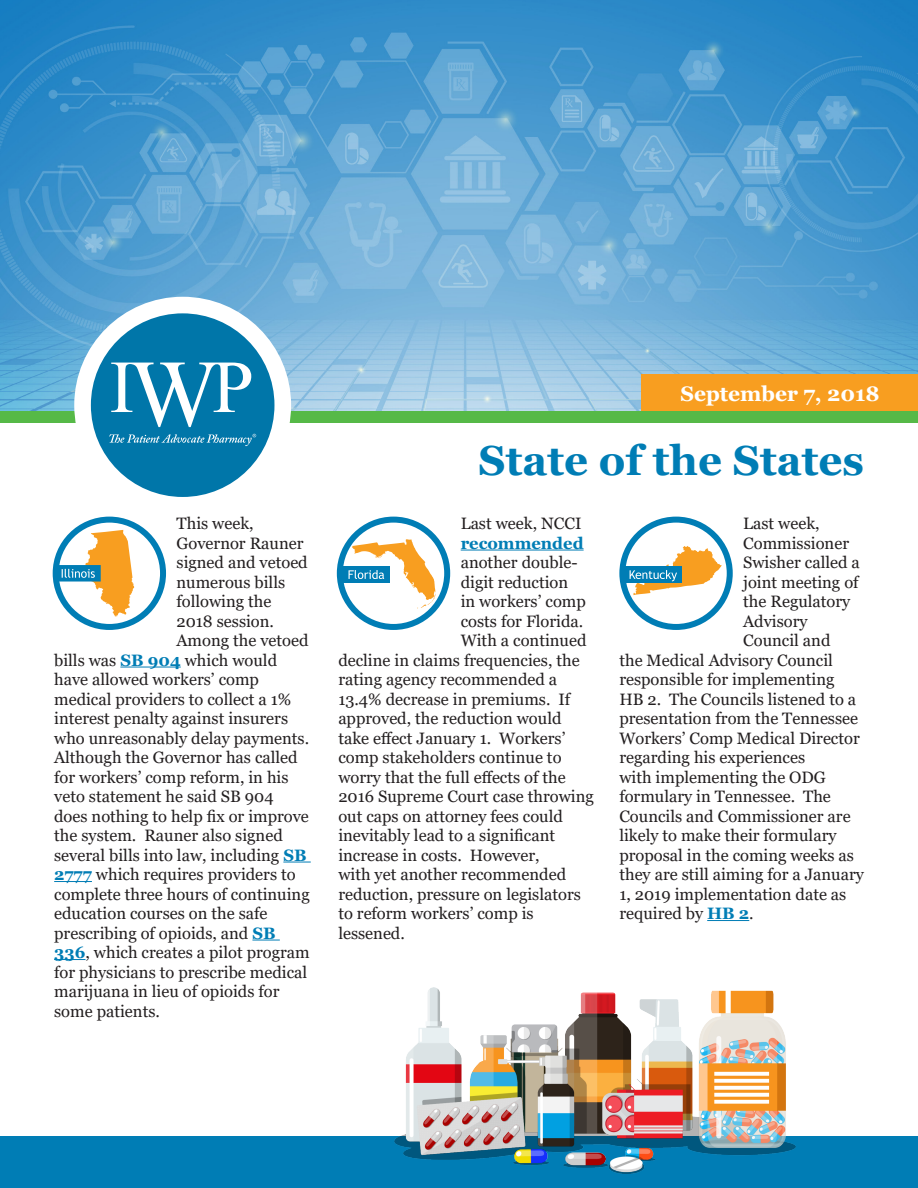
<style>
.page{position:relative;width:918px;height:1188px;background:#fff}
.page>*{position:absolute;margin:0;border:0;box-sizing:border-box;transform-origin:0 0}
.t1{font:700 42px "Georgia";color:#007db5}
.Date{font:700 21px "Georgia";color:#fff}
.t2{font:16.5px "Georgia";color:#231f20}
.t3{font:700 16.5px "Georgia";color:#007db5}
.s1{font-weight:700;color:#007db5}
</style>
<div class="page">
<hr style="left:120px;top:667px;width:61px;height:1px;background:#007db5">
<svg style="left:283px;top:862px;width:28px;height:1px"></svg>
<hr style="left:54px;top:881px;width:38px;height:1px;background:#007db5">
<svg style="left:252px;top:940px;width:28px;height:1px"></svg>
<hr style="left:54px;top:959px;width:31px;height:1px;background:#007db5">
<hr style="left:461px;top:550px;width:123px;height:1px;background:#007db5">
<img style="left:0;top:0;width:918px;height:411px">
<div style="left:642px;top:374px;width:276px;height:41px;background:#f89e20"></div>
<div style="left:0;top:411px;width:918px;height:12px;background:#56b947"></div>
<div style="left:74px;top:297px;width:217px;height:217px;background:#fff;border-radius:50%"></div>
<div style="left:91px;top:313px;width:183px;height:184px;background:#0076a9;border-radius:50%"></div>
<svg style="left:109px;top:434px;width:147px;height:12px"></svg>
<svg style="left:111px;top:363px;width:140px;height:64px"></svg>
<div style="left:1px;top:1136px;width:917px;height:52px;background:#007db5"></div>
<svg style="left:622px;top:520px;width:108px;height:107px"></svg>
<div style="left:619px;top:517px;width:114px;height:113px;border:6px solid #007db5;border-radius:50%"></div>
<div style="left:624px;top:566px;width:58px;height:17px;background:#007db5"></div>
<svg style="left:630px;top:546px;width:92px;height:49px"></svg>
<hr style="left:707px;top:920px;width:42px;height:1px;background:#007db5">
<svg style="left:56px;top:520px;width:107px;height:107px"></svg>
<div style="left:53px;top:517px;width:113px;height:113px;border:6px solid #007db5;border-radius:50%"></div>
<svg style="left:54px;top:530px;width:80px;height:87px"></svg>
<svg style="left:340px;top:520px;width:107px;height:107px"></svg>
<div style="left:337px;top:517px;width:113px;height:113px;border:6px solid #007db5;border-radius:50%"></div>
<div style="left:341px;top:566px;width:49px;height:17px;background:#007db5"></div>
<svg style="left:349px;top:539px;width:87px;height:70px"></svg>
<img style="left:394px;top:987px;width:401px;height:186px">
<p class="t2" style="left:177px;top:513px;width:79px">This week,</p>
<p class="t2" style="left:177px;top:533px;width:129px">Governor Rauner</p>
<p class="t2" style="left:177px;top:552px;width:133px">signed and vetoed</p>
<p class="t2" style="left:177px;top:572px;width:110px">numerous bills</p>
<p class="t2" style="left:177px;top:591px;width:96px">following the</p>
<p class="t2" style="left:177px;top:611px;width:99px">2018 session.</p>
<p class="t2" style="left:177px;top:630px;width:134px">Among the vetoed</p>
<p class="t2" style="left:54px;top:650px;width:224px">bills was <span class="s1">SB 904</span> which would</p>
<p class="t2" style="left:54px;top:669px;width:206px">have allowed workers’ comp</p>
<p class="t2" style="left:54px;top:689px;width:239px">medical providers to collect a 1%</p>
<p class="t2" style="left:54px;top:708px;width:235px">interest penalty against insurers</p>
<p class="t2" style="left:54px;top:728px;width:257px">who unreasonably delay payments.</p>
<p class="t2" style="left:54px;top:747px;width:245px">Although the Governor has called</p>
<p class="t2" style="left:54px;top:767px;width:236px">for workers’ comp reform, in his</p>
<p class="t2" style="left:54px;top:786px;width:221px">veto statement he said SB 904</p>
<p class="t2" style="left:54px;top:806px;width:256px">does nothing to help fix or improve</p>
<p class="t2" style="left:54px;top:825px;width:230px">the system. Rauner also signed</p>
<p class="t2" style="left:54px;top:845px;width:254px">several bills into law, including <span class="s1">SB</span></p>
<p class="t2" style="left:54px;top:864px;width:243px"><span class="s1">2777</span> which requires providers to</p>
<p class="t2" style="left:54px;top:884px;width:257px">complete three hours of continuing</p>
<p class="t2" style="left:54px;top:903px;width:215px">education courses on the safe</p>
<p class="t2" style="left:54px;top:923px;width:223px">prescribing of opioids, and <span class="s1">SB</span></p>
<p class="t2" style="left:54px;top:942px;width:257px"><span class="s1">336</span>, which creates a pilot program</p>
<p class="t2" style="left:54px;top:962px;width:255px">for physicians to prescribe medical</p>
<p class="t2" style="left:54px;top:981px;width:227px">marijuana in lieu of opioids for</p>
<p class="t2" style="left:54px;top:1001px;width:107px">some patients.</p>
<p class="Date" style="left:680px;top:380px;width:201px">September 7, 2018</p>
<p class="t1" style="left:479px;top:433px;width:387px">State of the States</p>
<p class="t2" style="left:461px;top:513px;width:122px">Last week, NCCI</p>
<p class="t3" style="left:461px;top:532px;width:124px">recommended</p>
<p class="t2" style="left:461px;top:552px;width:118px">another double-</p>
<p class="t2" style="left:461px;top:572px;width:109px">digit reduction</p>
<p class="t2" style="left:461px;top:591px;width:127px">in workers’ comp</p>
<p class="t2" style="left:461px;top:611px;width:124px">costs for Florida.</p>
<p class="t2" style="left:461px;top:630px;width:127px">With a continued</p>
<p class="t2" style="left:338px;top:650px;width:243px">decline in claims frequencies, the</p>
<p class="t2" style="left:338px;top:669px;width:220px">rating agency recommended a</p>
<p class="t2" style="left:338px;top:689px;width:233px">13.4% decrease in premiums. If</p>
<p class="t2" style="left:338px;top:708px;width:225px">approved, the reduction would</p>
<p class="t2" style="left:338px;top:728px;width:229px">take effect January 1. Workers’</p>
<p class="t2" style="left:338px;top:747px;width:225px">comp stakeholders continue to</p>
<p class="t2" style="left:338px;top:767px;width:229px">worry that the full effects of the</p>
<p class="t2" style="left:338px;top:786px;width:257px">2016 Supreme Court case throwing</p>
<p class="t2" style="left:338px;top:806px;width:226px">out caps on attorney fees could</p>
<p class="t2" style="left:338px;top:825px;width:218px">inevitably lead to a significant</p>
<p class="t2" style="left:338px;top:845px;width:203px">increase in costs. However,</p>
<p class="t2" style="left:338px;top:864px;width:229px">with yet another recommended</p>
<p class="t2" style="left:338px;top:884px;width:244px">reduction, pressure on legislators</p>
<p class="t2" style="left:338px;top:903px;width:197px">to reform workers’ comp is</p>
<p class="t2" style="left:338px;top:923px;width:68px">lessened.</p>
<p class="t2" style="left:743px;top:513px;width:78px">Last week,</p>
<p class="t2" style="left:743px;top:533px;width:107px">Commissioner</p>
<p class="t2" style="left:743px;top:552px;width:118px">Swisher called a</p>
<p class="t2" style="left:743px;top:572px;width:117px">joint meeting of</p>
<p class="t2" style="left:743px;top:591px;width:109px">the Regulatory</p>
<p class="t2" style="left:743px;top:611px;width:66px">Advisory</p>
<p class="t2" style="left:743px;top:630px;width:89px">Council and</p>
<p class="t2" style="left:619px;top:650px;width:215px">the Medical Advisory Council</p>
<p class="t2" style="left:619px;top:669px;width:217px">responsible for implementing</p>
<p class="t2" style="left:619px;top:689px;width:238px">HB 2. The Councils listened to a</p>
<p class="t2" style="left:619px;top:708px;width:240px">presentation from the Tennessee</p>
<p class="t2" style="left:619px;top:728px;width:242px">Workers’ Comp Medical Director</p>
<p class="t2" style="left:619px;top:747px;width:187px">regarding his experiences</p>
<p class="t2" style="left:619px;top:767px;width:208px">with implementing the ODG</p>
<p class="t2" style="left:619px;top:786px;width:213px">formulary in Tennessee. The</p>
<p class="t2" style="left:619px;top:806px;width:233px">Councils and Commissioner are</p>
<p class="t2" style="left:619px;top:825px;width:219px">likely to make their formulary</p>
<p class="t2" style="left:619px;top:845px;width:236px">proposal in the coming weeks as</p>
<p class="t2" style="left:619px;top:864px;width:246px">they are still aiming for a January</p>
<p class="t2" style="left:619px;top:884px;width:229px">1, 2019 implementation date as</p>
<p class="t2" style="left:619px;top:903px;width:136px">required by <span class="s1">HB 2</span>.</p>
</div>
